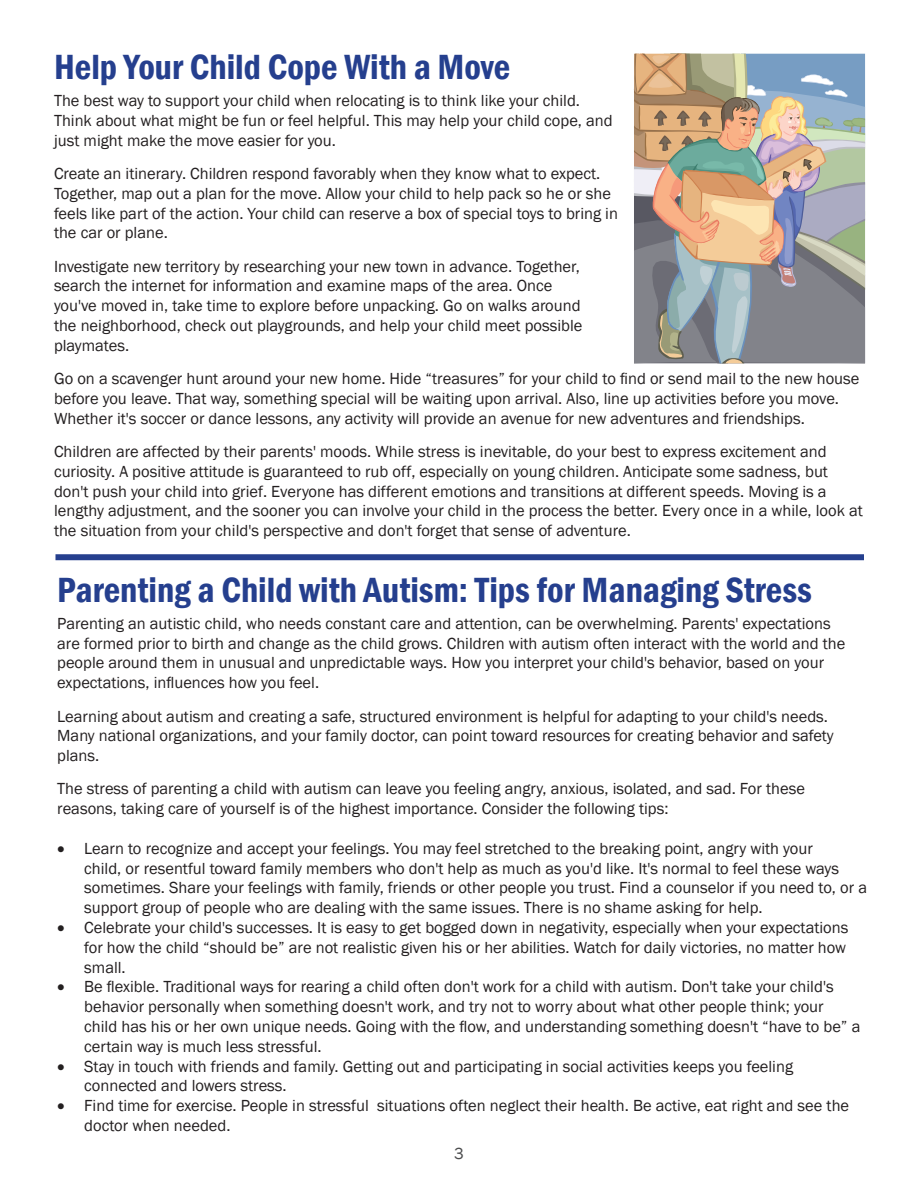
<style>
.page{position:relative;width:918px;height:1188px;background:#fff}
.page>*{position:absolute;margin:0;border:0;box-sizing:border-box;transform-origin:0 0}
.article_title{font:600 condensed 36px "Franklin Gothic";color:#253f8e}
.Default{font:16.5px/19.8px "Franklin Gothic";color:#231f20}
.t1{font:16.5px "Franklin Gothic";color:#4b4c4d}
</style>
<div class="page">
<div style="left:55px;top:554px;width:809px;height:6px;background:#253f8e"></div>
<svg style="left:634px;top:54px;width:231px;height:309px;background:#a9a298"></svg>
<p class="article_title" style="left:54px;top:43px;width:458px">Help Your Child Cope With a Move</p>
<p class="Default" style="left:54px;top:91px;width:560px">The best way to support your child when relocating is to think like your child.<br>Think about what might be fun or feel helpful. This may help your child cope, and just might make the move easier for you.</p>
<p class="Default" style="left:54px;top:164px;width:566px">Create an itinerary. Children respond favorably when they know what to expect.<br>Together, map out a plan for the move. Allow your child to help pack so he or she feels like part of the action. Your child can reserve a box of special toys to bring in the car or plane.</p>
<p class="Default" style="left:54px;top:257px;width:530px">Investigate new territory by researching your new town in advance. Together, search the internet for information and examine maps of the area. Once you've moved in, take time to explore before unpacking. Go on walks around the neighborhood, check out playgrounds, and help your child meet possible playmates.</p>
<p class="Default" style="left:54px;top:369px;width:807px">Go on a scavenger hunt around your new home. Hide “treasures” for your child to find or send mail to the new house before you leave. That way, something special will be waiting upon arrival. Also, line up activities before you move.<br>Whether it's soccer or dance lessons, any activity will provide an avenue for new adventures and friendships.</p>
<p class="Default" style="left:54px;top:442px;width:811px">Children are affected by their parents' moods. While stress is inevitable, do your best to express excitement and curiosity. A positive attitude is guaranteed to rub off, especially on young children. Anticipate some sadness, but don't push your child into grief. Everyone has different emotions and transitions at different speeds. Moving is a lengthy adjustment, and the sooner you can involve your child in the process the better. Every once in a while, look at the situation from your child's perspective and don't forget that sense of adventure.</p>
<p class="article_title" style="left:57px;top:566px;width:756px">Parenting a Child with Autism: Tips for Managing Stress</p>
<p class="Default" style="left:57px;top:614px;width:790px">Parenting an autistic child, who needs constant care and attention, can be overwhelming. Parents' expectations are formed prior to birth and change as the child grows. Children with autism often interact with the world and the people around them in unusual and unpredictable ways. How you interpret your child's behavior, based on your expectations, influences how you feel.</p>
<p class="Default" style="left:57px;top:706px;width:778px">Learning about autism and creating a safe, structured environment is helpful for adapting to your child's needs.<br>Many national organizations, and your family doctor, can point toward resources for creating behavior and safety plans.</p>
<p class="Default" style="left:57px;top:779px;width:749px">The stress of parenting a child with autism can leave you feeling angry, anxious, isolated, and sad. For these reasons, taking care of yourself is of the highest importance. Consider the following tips:</p>
<p class="Default" style="left:84px;top:839px;width:784px;text-indent:-27px">• Learn to recognize and accept your feelings. You may feel stretched to the breaking point, angry with your<br>child, or resentful toward family members who don't help as much as you'd like. It's normal to feel these ways sometimes. Share your feelings with family, friends or other people you trust. Find a counselor if you need to, or a support group of people who are dealing with the same issues. There is no shame asking for help.</p>
<p class="Default" style="left:84px;top:918px;width:766px;text-indent:-27px">• Celebrate your child's successes. It is easy to get bogged down in negativity, especially when your expectations for how the child “should be” are not realistic given his or her abilities. Watch for daily victories, no matter how small.</p>
<p class="Default" style="left:84px;top:977px;width:778px;text-indent:-27px">• Be flexible. Traditional ways for rearing a child often don't work for a child with autism. Don't take your child's behavior personally when something doesn't work, and try not to worry about what other people think; your child has his or her own unique needs. Going with the flow, and understanding something doesn't “have to be” a certain way is much less stressful.</p>
<p class="Default" style="left:84px;top:1057px;width:710px;text-indent:-27px">• Stay in touch with friends and family. Getting out and participating in social activities keeps you feeling connected and lowers stress.</p>
<p class="Default" style="left:84px;top:1096px;width:766px;text-indent:-27px">• Find time for exercise. People in stressful situations often neglect their health. Be active, eat right and see the doctor when needed.</p>
<p class="t1" style="left:454px;top:1143px;width:11px">3</p>
</div>
